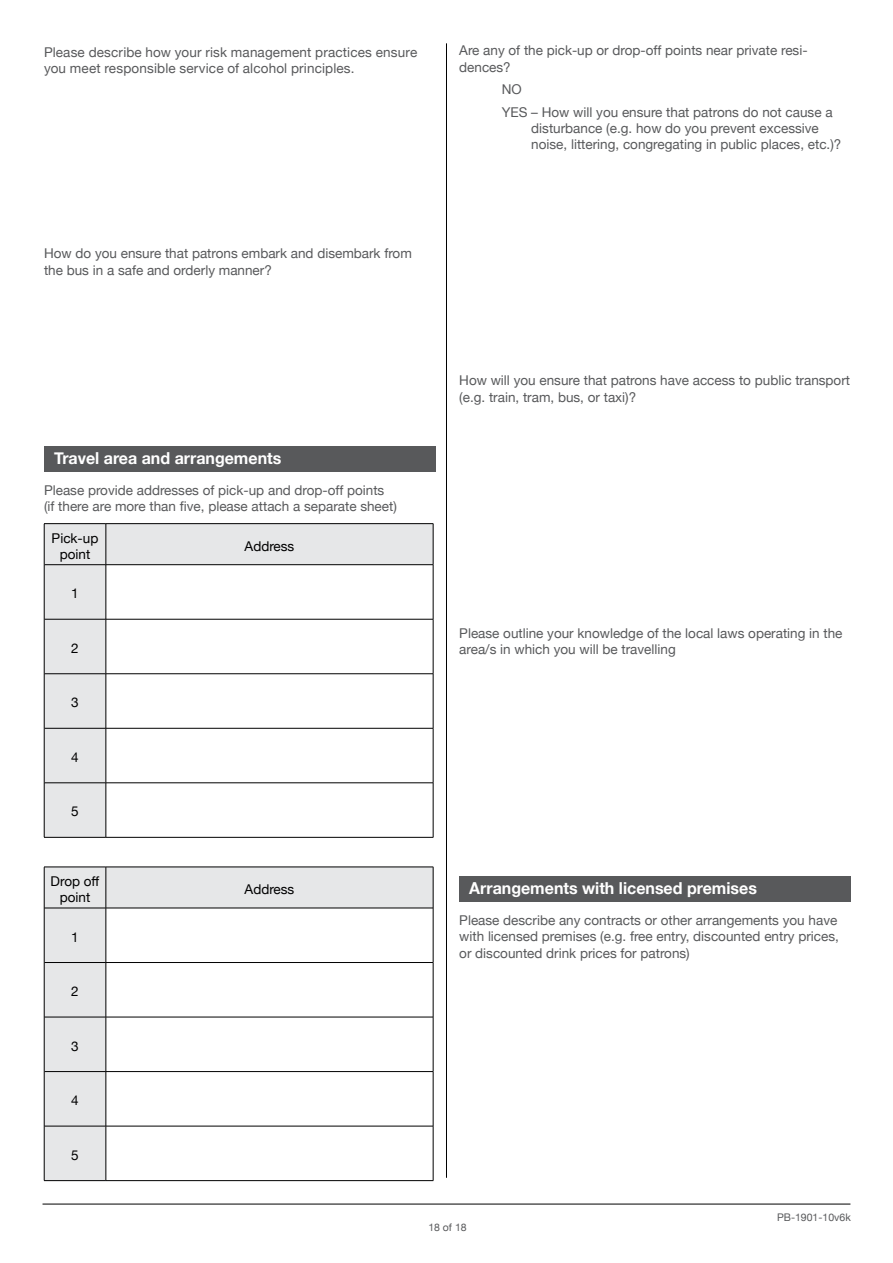
<style>
.page{position:relative;width:893px;height:1263px;background:#fff}
.page>*{position:absolute;margin:0;border:0;box-sizing:border-box;transform-origin:0 0}
.t1{font:700 16.5px "Helvetica Neue";color:#fff}
.t2{font:13.5px/16.5px "Helvetica Neue";color:#58595b}
.t3{font:13.5px/16.2px "Helvetica Neue";color:#000;text-align:center}
.t4{font:10.5px "Helvetica Neue";color:#58595b}
</style>
<div class="page">
<hr style="left:446px;top:43px;width:1px;height:1135px;background:#000">
<hr style="left:43px;top:1204px;width:807px;height:1px;background:#000">
<div style="left:44px;top:446px;width:391px;height:26px;background:#58595b"></div>
<svg style="left:45px;top:524px;width:388px;height:313px"></svg>
<hr style="left:106px;top:524px;width:1px;height:40px;background:#000">
<hr style="left:44px;top:564px;width:62px;height:1px;background:#000">
<hr style="left:106px;top:564px;width:327px;height:1px;background:#000">
<hr style="left:106px;top:565px;width:1px;height:54px;background:#000">
<hr style="left:44px;top:619px;width:62px;height:1px;background:#000">
<hr style="left:106px;top:619px;width:327px;height:1px;background:#000">
<hr style="left:106px;top:619px;width:1px;height:55px;background:#000">
<hr style="left:44px;top:673px;width:62px;height:1px;background:#000">
<hr style="left:106px;top:673px;width:327px;height:1px;background:#000">
<hr style="left:106px;top:674px;width:1px;height:54px;background:#000">
<hr style="left:44px;top:728px;width:62px;height:1px;background:#000">
<hr style="left:106px;top:728px;width:327px;height:1px;background:#000">
<hr style="left:106px;top:728px;width:1px;height:55px;background:#000">
<hr style="left:44px;top:782px;width:62px;height:1px;background:#000">
<hr style="left:106px;top:782px;width:327px;height:1px;background:#000">
<hr style="left:106px;top:783px;width:1px;height:54px;background:#000">
<hr style="left:44px;top:837px;width:62px;height:1px;background:#000">
<hr style="left:106px;top:837px;width:327px;height:1px;background:#000">
<hr style="left:44px;top:523px;width:62px;height:1px;background:#000">
<hr style="left:44px;top:524px;width:1px;height:41px;background:#000">
<hr style="left:106px;top:523px;width:327px;height:1px;background:#000">
<hr style="left:433px;top:524px;width:1px;height:41px;background:#000">
<hr style="left:44px;top:565px;width:1px;height:54px;background:#000">
<hr style="left:433px;top:565px;width:1px;height:54px;background:#000">
<hr style="left:44px;top:619px;width:1px;height:55px;background:#000">
<hr style="left:433px;top:619px;width:1px;height:55px;background:#000">
<hr style="left:44px;top:674px;width:1px;height:54px;background:#000">
<hr style="left:433px;top:674px;width:1px;height:54px;background:#000">
<hr style="left:44px;top:728px;width:1px;height:55px;background:#000">
<hr style="left:433px;top:728px;width:1px;height:55px;background:#000">
<hr style="left:44px;top:783px;width:1px;height:54px;background:#000">
<hr style="left:433px;top:783px;width:1px;height:54px;background:#000">
<svg style="left:45px;top:868px;width:388px;height:312px"></svg>
<hr style="left:106px;top:867px;width:1px;height:41px;background:#000">
<hr style="left:44px;top:908px;width:62px;height:1px;background:#000">
<hr style="left:106px;top:908px;width:327px;height:1px;background:#000">
<hr style="left:106px;top:908px;width:1px;height:54px;background:#000">
<hr style="left:44px;top:962px;width:62px;height:1px;background:#000">
<hr style="left:106px;top:962px;width:327px;height:1px;background:#000">
<hr style="left:106px;top:963px;width:1px;height:54px;background:#000">
<hr style="left:44px;top:1017px;width:62px;height:1px;background:#000">
<hr style="left:106px;top:1017px;width:327px;height:1px;background:#000">
<hr style="left:106px;top:1017px;width:1px;height:54px;background:#000">
<hr style="left:44px;top:1071px;width:62px;height:1px;background:#000">
<hr style="left:106px;top:1071px;width:327px;height:1px;background:#000">
<hr style="left:106px;top:1072px;width:1px;height:54px;background:#000">
<hr style="left:44px;top:1126px;width:62px;height:1px;background:#000">
<hr style="left:106px;top:1126px;width:327px;height:1px;background:#000">
<hr style="left:106px;top:1126px;width:1px;height:54px;background:#000">
<hr style="left:44px;top:1180px;width:62px;height:1px;background:#000">
<hr style="left:106px;top:1180px;width:327px;height:1px;background:#000">
<hr style="left:44px;top:867px;width:62px;height:1px;background:#000">
<hr style="left:44px;top:867px;width:1px;height:41px;background:#000">
<hr style="left:106px;top:867px;width:327px;height:1px;background:#000">
<hr style="left:433px;top:867px;width:1px;height:41px;background:#000">
<hr style="left:44px;top:908px;width:1px;height:54px;background:#000">
<hr style="left:433px;top:908px;width:1px;height:54px;background:#000">
<hr style="left:44px;top:962px;width:1px;height:55px;background:#000">
<hr style="left:433px;top:962px;width:1px;height:55px;background:#000">
<hr style="left:44px;top:1017px;width:1px;height:54px;background:#000">
<hr style="left:433px;top:1017px;width:1px;height:54px;background:#000">
<hr style="left:44px;top:1071px;width:1px;height:55px;background:#000">
<hr style="left:433px;top:1071px;width:1px;height:55px;background:#000">
<hr style="left:44px;top:1126px;width:1px;height:54px;background:#000">
<hr style="left:433px;top:1126px;width:1px;height:54px;background:#000">
<div style="left:459px;top:876px;width:391px;height:26px;background:#58595b"></div>
<p class="t2" style="left:44px;top:45px;width:375px">Please describe how your risk management practices ensure you meet responsible service of alcohol principles.</p>
<p class="t2" style="left:44px;top:246px;width:369px">How do you ensure that patrons embark and disembark from the bus in a safe and orderly manner?</p>
<p class="t2" style="left:459px;top:43px;width:350px">Are any of the pick-up or drop-off points near private resi&shy;dences?</p>
<p class="t2" style="left:502px;top:79px;width:332px;line-height:22.5px">NO<br>YES – How will you ensure that patrons do not cause a</p>
<p class="t2" style="left:531px;top:121px;width:312px">disturbance (e.g. how do you prevent excessive noise, littering, congregating in public places, etc.)?</p>
<p class="t1" style="left:54px;top:445px;width:229px">Travel area and arrangements</p>
<p class="t2" style="left:44px;top:482px;width:354px">Please provide addresses of pick-up and drop-off points (if there are more than five, please attach a separate sheet)</p>
<p class="t3" style="left:52px;top:530px;width:48px">Pick-up point</p>
<p class="t3" style="left:245px;top:538px;width:51px">Address</p>
<p class="t3" style="left:71px;top:586px;width:9px">1</p>
<p class="t3" style="left:71px;top:641px;width:9px">2</p>
<p class="t3" style="left:71px;top:695px;width:9px">3</p>
<p class="t3" style="left:71px;top:750px;width:9px">4</p>
<p class="t3" style="left:71px;top:804px;width:9px">5</p>
<p class="t3" style="left:51px;top:874px;width:50px">Drop off point</p>
<p class="t3" style="left:245px;top:882px;width:51px">Address</p>
<p class="t3" style="left:71px;top:929px;width:9px">1</p>
<p class="t3" style="left:71px;top:984px;width:9px">2</p>
<p class="t3" style="left:71px;top:1038px;width:9px">3</p>
<p class="t3" style="left:71px;top:1093px;width:9px">4</p>
<p class="t3" style="left:71px;top:1147px;width:9px">5</p>
<p class="t2" style="left:459px;top:373px;width:392px">How will you ensure that patrons have access to public transport (e.g. train, tram, bus, or taxi)?</p>
<p class="t2" style="left:459px;top:625px;width:385px">Please outline your knowledge of the local laws operating in the area/s in which you will be travelling</p>
<p class="t1" style="left:469px;top:875px;width:289px">Arrangements with licensed premises</p>
<p class="t2" style="left:459px;top:913px;width:381px;text-align:justify">Please describe any contracts or other arrangements you have with licensed premises (e.g. free entry, discounted entry prices, or discounted drink prices for patrons)</p>
<p class="t4" style="left:428px;top:1220px;width:40px">18 of 18</p>
<p class="t4" style="left:777px;top:1210px;width:75px">PB-1901-10v6k</p>
</div>
